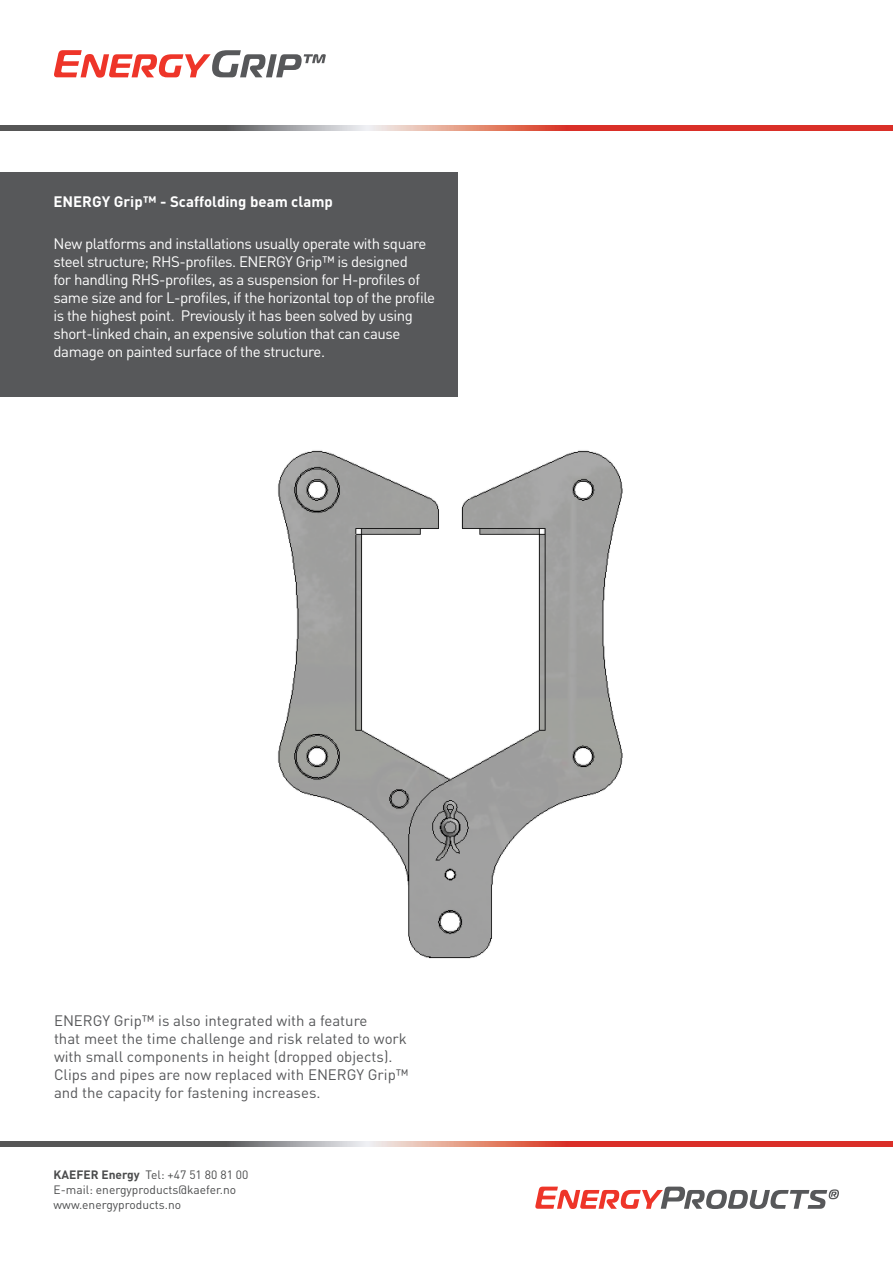
<style>
.page{position:relative;width:893px;height:1263px;background:#fff}
.page>*{position:absolute;margin:0;border:0;box-sizing:border-box;transform-origin:0 0}
.t1{font:15px/18px "DIN";letter-spacing:-.03em;color:#fff}
.t2{font:15px/18px "DIN";color:#57585a}
.t3{font:700 15px "DIN";color:#fff}
.t4{font:12px "DIN";color:#4b4c4d}
.s1{font-weight:700}
</style>
<div class="page">
<img style="left:0;top:125px;width:893px;height:5px">
<img style="left:0;top:1142px;width:893px;height:4px">
<svg style="left:535px;top:1186px;width:304px;height:23px"></svg>
<img style="left:278px;top:450px;width:345px;height:509px">
<div style="left:0;top:173px;width:457px;height:224px;background:#57585a"></div>
<svg style="left:54px;top:50px;width:272px;height:28px"></svg>
<p class="t3" style="left:54px;top:192px;width:281px">ENERGY Grip™ - Scaffolding beam clamp</p>
<p class="t1" style="left:54px;top:235px;width:383px">New platforms and installations usually operate with square steel structure; RHS-profiles. ENERGY Grip™ is designed<br>for handling RHS-profiles, as a suspension for H-profiles of same size and for L-profiles, if the horizontal top of the profile is the highest point. Previously it has been solved by using short-linked chain, an expensive solution that can cause damage on painted surface of the structure.</p>
<p class="t2" style="left:54px;top:1011px;width:356px">ENERGY Grip™ is also integrated with a feature<br>that meet the time challenge and risk related to work with small components in height (dropped objects).<br>Clips and pipes are now replaced with ENERGY Grip™ and the capacity for fastening increases.</p>
<p class="t4" style="left:54px;top:1167px;width:196px"><span class="s1">KAEFER Energy</span> Tel: +47 51 80 81 00</p>
<p class="t4" style="left:54px;top:1182px;width:184px">E-mail: energyproducts@kaefer.no</p>
<p class="t4" style="left:54px;top:1197px;width:129px">www.energyproducts.no</p>
</div>
